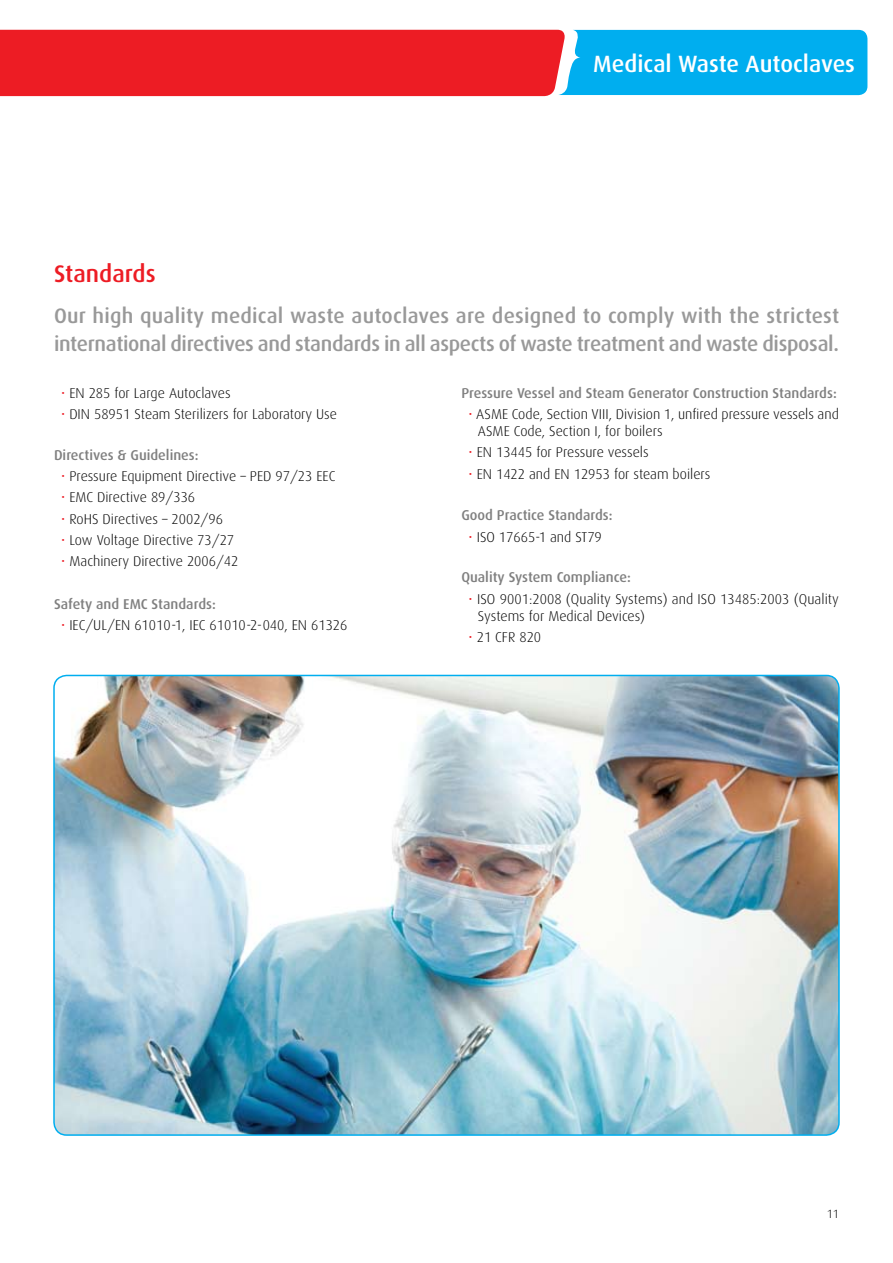
<style>
.page{position:relative;width:893px;height:1263px;background:#fff}
.page>*{position:absolute;margin:0;border:0;box-sizing:border-box;transform-origin:0 0}
.t1{font:500 24px "Dax";color:#ed1c24}
.t2{font:500 23.55px "Dax";color:#fff}
.t3{font:500 21px/28.2px "Dax";letter-spacing:-.015em;color:#999}
.t4{font:300 14.25px/17.1px "Dax";color:#000}
.t5{font:500 14.25px "Dax";color:#808080}
.t6{font:300 12px "Dax";color:#000}
.s1{color:#ed1c24}
</style>
<div class="page">
<svg style="left:0;top:30px;width:867px;height:66px;background:#9d516c"></svg>
<img style="left:54px;top:675px;width:785px;height:460px">
<div style="left:53px;top:675px;width:787px;height:461px;border:2px solid #00aeef;border-radius:13px"></div>
<h2 class="t2" style="left:593px;top:50px;width:263px">Medical Waste Autoclaves</h2>
<h1 class="t1" style="left:54px;top:260px;width:103px">Standards</h1>
<h3 class="t3" style="left:54px;top:302px;width:787px">Our high quality medical waste autoclaves are designed to comply with the strictest international directives and standards in all aspects of waste treatment and waste disposal.</h3>
<p class="t4" style="left:61px;top:384px;width:171px"><span class="s1">•</span> EN 285 for Large Autoclaves</p>
<p class="t4" style="left:61px;top:406px;width:277px"><span class="s1">•</span> DIN 58951 Steam Sterilizers for Laboratory Use</p>
<p class="t5" style="left:54px;top:447px;width:146px">Directives &amp; Guidelines:</p>
<p class="t4" style="left:61px;top:468px;width:276px"><span class="s1">•</span> Pressure Equipment Directive – PED 97/23 EEC</p>
<p class="t4" style="left:61px;top:489px;width:136px"><span class="s1">•</span> EMC Directive 89/336</p>
<p class="t4" style="left:61px;top:510px;width:163px"><span class="s1">•</span> RoHS Directives – 2002/96</p>
<p class="t4" style="left:61px;top:532px;width:175px"><span class="s1">•</span> Low Voltage Directive 73/27</p>
<p class="t4" style="left:61px;top:553px;width:179px"><span class="s1">•</span> Machinery Directive 2006/42</p>
<p class="t5" style="left:54px;top:596px;width:163px">Safety and EMC Standards:</p>
<p class="t4" style="left:61px;top:616px;width:288px"><span class="s1">•</span> IEC/UL/EN 61010-1, IEC 61010-2-040, EN 61326</p>
<p class="t5" style="left:461px;top:385px;width:377px">Pressure Vessel and Steam Generator Construction Standards:</p>
<p class="t4" style="left:478px;top:406px;width:362px;text-indent:-9px"><span class="s1">•</span> ASME Code, Section VIII, Division 1, unfired pressure vessels and<br>ASME Code, Section I, for boilers</p>
<p class="t4" style="left:469px;top:444px;width:182px"><span class="s1">•</span> EN 13445 for Pressure vessels</p>
<p class="t4" style="left:469px;top:465px;width:243px"><span class="s1">•</span> EN 1422 and EN 12953 for steam boilers</p>
<p class="t5" style="left:461px;top:507px;width:153px">Good Practice Standards:</p>
<p class="t4" style="left:469px;top:528px;width:135px"><span class="s1">•</span> ISO 17665-1 and ST79</p>
<p class="t5" style="left:461px;top:569px;width:171px">Quality System Compliance:</p>
<p class="t4" style="left:478px;top:590px;width:362px;text-indent:-9px"><span class="s1">•</span> ISO 9001:2008 (Quality Systems) and ISO 13485:2003 (Quality<br>Systems for Medical Devices)</p>
<p class="t4" style="left:469px;top:629px;width:74px"><span class="s1">•</span> 21 CFR 820</p>
<p class="t6" style="left:827px;top:1207px;width:14px">11</p>
</div>
